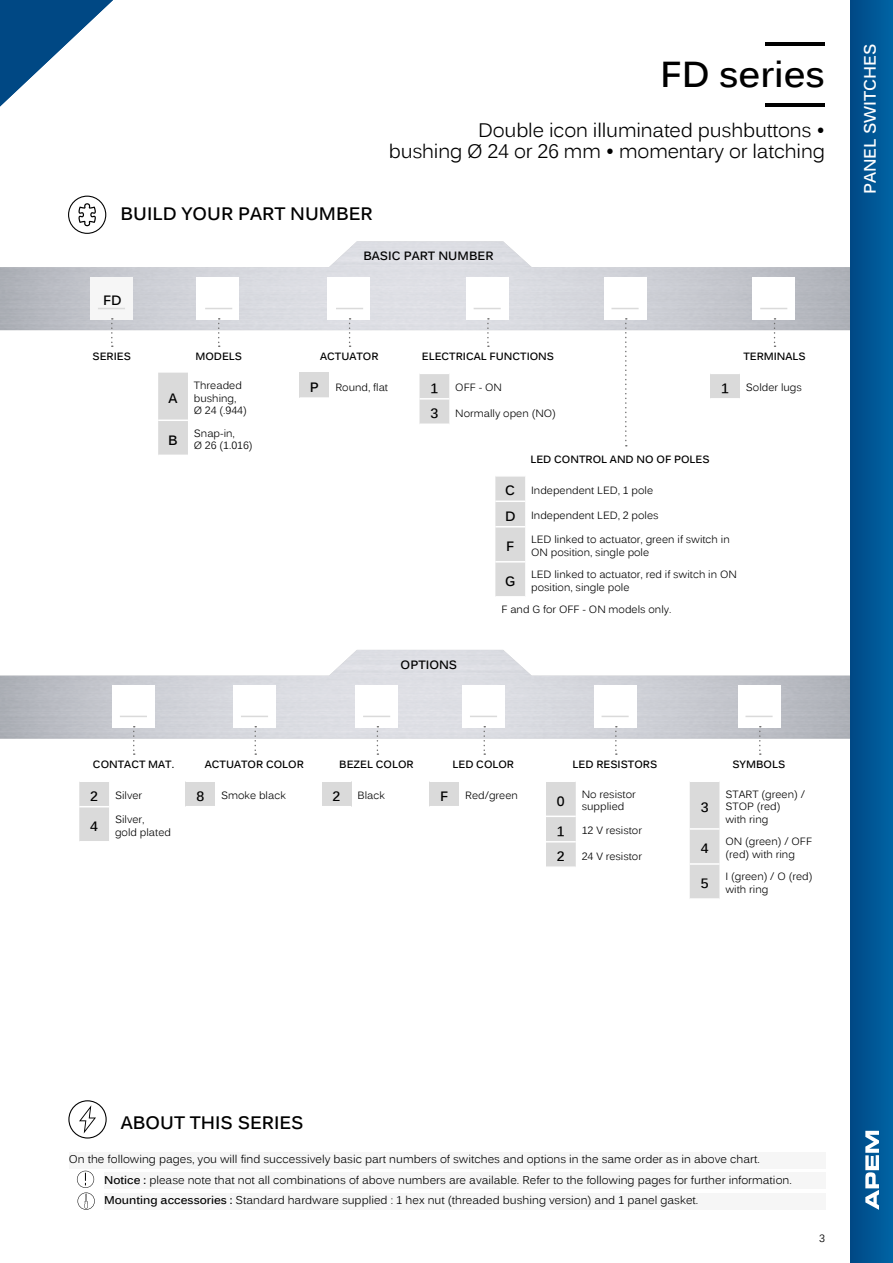
<style>
.page{position:relative;width:893px;height:1263px;background:#fff}
.page>*{position:absolute;margin:0;border:0;box-sizing:border-box;transform-origin:0 0}
.t1{font:700 36px "Kalinga";color:#000}
.t2{font:19.5px/21px "Kalinga";letter-spacing:-.01em;color:#000;text-align:right}
.t3{font:700 18px "Kalinga";color:#000}
.t4{font:700 16.5px "Kalinga";color:#fff}
.t5{font:700 13.5px "Kalinga";color:#000}
.t6{font:700 12px "Kalinga";color:#000}
.t7{font:11.25px/20.7px "Kalinga";color:#000}
.t8{font:10.5px/12.6px "Kalinga";color:#000}
.t9{font:700 10.5px "Kalinga";color:#000}
.s1{font-weight:700;font-size:13.5px}
.s2{font-weight:700}
</style>
<div class="page">
<svg style="left:0;top:0;width:113px;height:106px"></svg>
<svg style="left:68px;top:196px;width:38px;height:38px"></svg>
<svg style="left:419px;top:374px;width:30px;height:49px"></svg>
<hr style="left:419px;top:398px;width:30px;height:2px;background:#fff">
<svg style="left:487px;top:318px;width:2px;height:29px"></svg>
<svg style="left:474px;top:308px;width:27px;height:1px"></svg>
<div style="left:710px;top:373px;width:30px;height:26px;background:#dadada"></div>
<hr style="left:710px;top:398px;width:30px;height:2px;background:#fff">
<hr style="left:710px;top:373px;width:30px;height:1px;background:#fff">
<svg style="left:774px;top:318px;width:1px;height:29px"></svg>
<svg style="left:760px;top:308px;width:27px;height:1px"></svg>
<div style="left:495px;top:477px;width:30px;height:119px;background:#dadada"></div>
<hr style="left:495px;top:500px;width:30px;height:2px;background:#fff">
<hr style="left:495px;top:526px;width:30px;height:1px;background:#fff">
<hr style="left:495px;top:561px;width:30px;height:1px;background:#fff">
<svg style="left:625px;top:318px;width:2px;height:128px"></svg>
<svg style="left:611px;top:308px;width:28px;height:1px"></svg>
<div style="left:91px;top:277px;width:42px;height:43px;background:#f6f6f6"></div>
<svg style="left:111px;top:318px;width:2px;height:29px"></svg>
<svg style="left:98px;top:308px;width:27px;height:1px"></svg>
<div style="left:300px;top:373px;width:29px;height:25px;background:#dadada"></div>
<hr style="left:300px;top:397px;width:29px;height:2px;background:#fff">
<svg style="left:349px;top:318px;width:2px;height:29px"></svg>
<svg style="left:336px;top:308px;width:27px;height:1px"></svg>
<div style="left:158px;top:373px;width:30px;height:82px;background:#dadada"></div>
<hr style="left:158px;top:419px;width:30px;height:2px;background:#fff">
<svg style="left:218px;top:318px;width:2px;height:29px"></svg>
<svg style="left:205px;top:308px;width:27px;height:1px"></svg>
<div style="left:79px;top:782px;width:30px;height:59px;background:#dadada"></div>
<hr style="left:79px;top:806px;width:30px;height:1px;background:#fff">
<svg style="left:133px;top:726px;width:2px;height:29px"></svg>
<svg style="left:120px;top:716px;width:27px;height:1px"></svg>
<div style="left:185px;top:781px;width:30px;height:26px;background:#dadada"></div>
<hr style="left:185px;top:780px;width:30px;height:2px;background:#fff">
<hr style="left:185px;top:806px;width:30px;height:1px;background:#fff">
<svg style="left:254px;top:726px;width:2px;height:29px"></svg>
<svg style="left:241px;top:716px;width:27px;height:1px"></svg>
<div style="left:322px;top:781px;width:29px;height:26px;background:#dadada"></div>
<hr style="left:322px;top:780px;width:29px;height:2px;background:#fff">
<svg style="left:322px;top:806px;width:29px;height:1px"></svg>
<svg style="left:377px;top:726px;width:1px;height:29px"></svg>
<svg style="left:363px;top:716px;width:27px;height:1px"></svg>
<div style="left:429px;top:781px;width:30px;height:26px;background:#dadada"></div>
<hr style="left:429px;top:780px;width:30px;height:2px;background:#fff">
<hr style="left:429px;top:806px;width:30px;height:1px;background:#fff">
<svg style="left:483px;top:726px;width:2px;height:29px"></svg>
<svg style="left:470px;top:716px;width:27px;height:1px"></svg>
<div style="left:546px;top:782px;width:30px;height:84px;background:#dadada"></div>
<hr style="left:546px;top:815px;width:30px;height:2px;background:#fff">
<hr style="left:546px;top:841px;width:30px;height:1px;background:#fff">
<svg style="left:615px;top:726px;width:2px;height:29px"></svg>
<svg style="left:601px;top:716px;width:28px;height:1px"></svg>
<svg style="left:759px;top:726px;width:2px;height:29px"></svg>
<svg style="left:745px;top:716px;width:28px;height:1px"></svg>
<div style="left:690px;top:782px;width:29px;height:116px;background:#dadada"></div>
<hr style="left:690px;top:828px;width:29px;height:2px;background:#fff">
<hr style="left:690px;top:863px;width:29px;height:2px;background:#fff">
<hr style="left:766px;top:103px;width:59px;height:3px;background:#000">
<hr style="left:766px;top:43px;width:59px;height:3px;background:#000">
<svg style="left:68px;top:1100px;width:39px;height:38px"></svg>
<div style="left:104px;top:1172px;width:722px;height:17px;background:#f6f6f6"></div>
<div style="left:104px;top:1193px;width:722px;height:17px;background:#f6f6f6"></div>
<svg style="left:77px;top:1171px;width:18px;height:39px"></svg>
<div style="left:69px;top:1152px;width:757px;height:17px;background:#f6f6f6"></div>
<div style="left:850px;top:0;width:43px;height:1263px;background:linear-gradient(to right,#004885,#0064a4)"></div>
<svg style="left:865px;top:1131px;width:14px;height:79px"></svg>
<h1 class="t1" style="left:660px;top:51px;width:166px">FD series</h1>
<h2 class="t2" style="left:389px;top:122px;width:438px">Double icon illuminated pushbuttons •<br>bushing Ø 24 or 26 mm • momentary or latching</h2>
<h3 class="t3" style="left:120px;top:202px;width:254px">BUILD YOUR PART NUMBER</h3>
<p class="t6" style="left:363px;top:248px;width:132px">BASIC PART NUMBER</p>
<p class="t5" style="left:103px;top:292px;width:20px">FD</p>
<p class="t9" style="left:93px;top:350px;width:40px">SERIES</p>
<p class="t5" style="left:169px;top:390px;width:11px">A</p>
<p class="t9" style="left:195px;top:349px;width:48px">MODELS</p>
<p class="t8" style="left:194px;top:380px;width:54px">Threaded bushing,<br>Ø 24 (.944)</p>
<p class="t5" style="left:168px;top:431px;width:11px">B</p>
<p class="t8" style="left:194px;top:428px;width:60px">Snap-in,<br>Ø 26 (1.016)</p>
<p class="t9" style="left:320px;top:349px;width:60px">ACTUATOR</p>
<p class="t8" style="left:310px;top:382px;width:80px"><span class="s1">P</span> Round, flat</p>
<p class="t9" style="left:422px;top:350px;width:134px">ELECTRICAL FUNCTIONS</p>
<p class="t5" style="left:430px;top:379px;width:9px">1</p>
<p class="t8" style="left:455px;top:382px;width:48px">OFF - ON</p>
<p class="t5" style="left:430px;top:405px;width:9px">3</p>
<p class="t8" style="left:455px;top:408px;width:102px">Normally open (NO)</p>
<p class="t9" style="left:743px;top:350px;width:64px">TERMINALS</p>
<p class="t5" style="left:721px;top:379px;width:9px">1</p>
<p class="t8" style="left:746px;top:382px;width:57px">Solder lugs</p>
<p class="t9" style="left:530px;top:452px;width:181px">LED CONTROL AND NO OF POLES</p>
<p class="t8" style="left:505px;top:485px;width:149px"><span class="s1">C</span> Independent LED, 1 pole</p>
<p class="t8" style="left:505px;top:510px;width:155px"><span class="s1">D</span> Independent LED, 2 poles</p>
<p class="t5" style="left:506px;top:537px;width:10px">F</p>
<p class="t8" style="left:531px;top:534px;width:200px">LED linked to actuator, green if switch in<br>ON position, single pole</p>
<p class="t5" style="left:505px;top:572px;width:12px">G</p>
<p class="t8" style="left:531px;top:569px;width:207px">LED linked to actuator, red if switch in ON position, single pole</p>
<p class="t8" style="left:501px;top:604px;width:172px">F and G for OFF - ON models only.</p>
<p class="t6" style="left:401px;top:657px;width:58px">OPTIONS</p>
<p class="t9" style="left:93px;top:758px;width:83px">CONTACT MAT.</p>
<p class="t5" style="left:90px;top:787px;width:9px">2</p>
<p class="t8" style="left:115px;top:790px;width:29px">Silver</p>
<p class="t5" style="left:90px;top:817px;width:9px">4</p>
<p class="t8" style="left:115px;top:814px;width:58px">Silver,<br>gold plated</p>
<p class="t9" style="left:205px;top:758px;width:101px">ACTUATOR COLOR</p>
<p class="t5" style="left:196px;top:787px;width:9px">8</p>
<p class="t8" style="left:221px;top:790px;width:66px">Smoke black</p>
<p class="t9" style="left:339px;top:758px;width:76px">BEZEL COLOR</p>
<p class="t5" style="left:333px;top:787px;width:9px">2</p>
<p class="t8" style="left:357px;top:790px;width:29px">Black</p>
<p class="t9" style="left:452px;top:758px;width:63px">LED COLOR</p>
<p class="t8" style="left:440px;top:790px;width:79px"><span class="s1">F</span> Red/green</p>
<p class="t9" style="left:573px;top:758px;width:86px">LED RESISTORS</p>
<p class="t9" style="left:732px;top:758px;width:54px">SYMBOLS</p>
<p class="t5" style="left:701px;top:798px;width:9px">3</p>
<p class="t8" style="left:725px;top:789px;width:81px">START (green) /<br>STOP (red)<br>with ring</p>
<p class="t5" style="left:557px;top:792px;width:9px">0</p>
<p class="t8" style="left:582px;top:789px;width:56px">No resistor supplied</p>
<p class="t5" style="left:557px;top:822px;width:9px">1</p>
<p class="t8" style="left:582px;top:825px;width:62px">12 V resistor</p>
<p class="t5" style="left:557px;top:848px;width:9px">2</p>
<p class="t8" style="left:582px;top:851px;width:62px">24 V resistor</p>
<p class="t5" style="left:701px;top:839px;width:9px">4</p>
<p class="t8" style="left:725px;top:836px;width:88px">ON (green) / OFF (red) with ring</p>
<p class="t5" style="left:701px;top:875px;width:9px">5</p>
<p class="t8" style="left:725px;top:871px;width:88px">I (green) / O (red) with ring</p>
<h3 class="t4" style="left:859px;top:194px;width:152px;rotate:-90deg">PANEL SWITCHES</h3>
<h3 class="t3" style="left:121px;top:1111px;width:184px">ABOUT THIS SERIES</h3>
<p class="t7" style="left:69px;top:1150px;width:692px">On the following pages, you will find successively basic part numbers of switches and options in the same order as in above chart.</p>
<p class="t7" style="left:104px;top:1170px;width:689px"><span class="s2">Notice :</span> please note that not all combinations of above numbers are available. Refer to the following pages for further information.<br><span class="s2">Mounting accessories :</span> Standard hardware supplied : 1 hex nut (threaded bushing version) and 1 panel gasket.</p>
<p class="t8" style="left:819px;top:1232px;width:7px">3</p>
</div>
